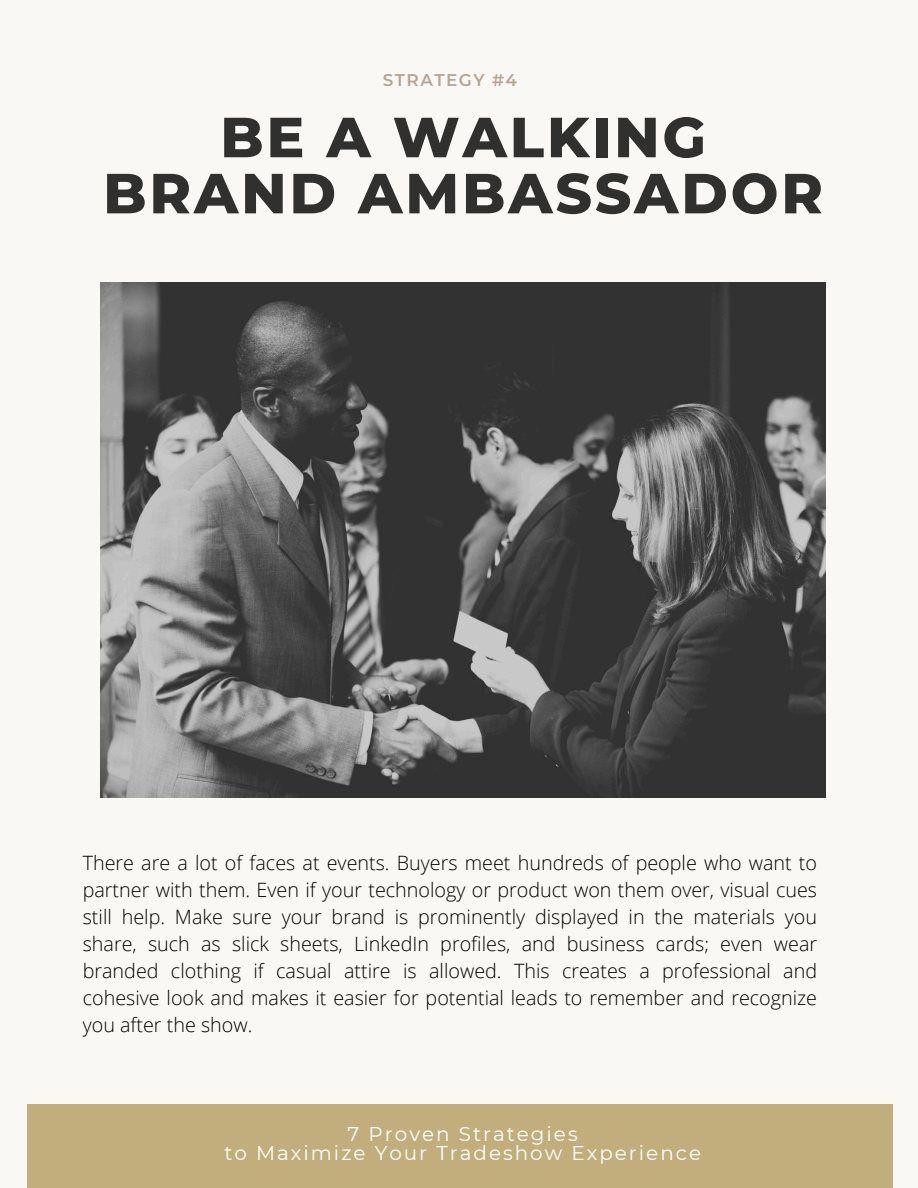
<style>
.page{position:relative;width:918px;height:1188px;background:#faf8f4}
.page>*{position:absolute;margin:0;border:0;box-sizing:border-box;transform-origin:0 0}
.t1{font:800 56.4px/56.1px "Montserrat";letter-spacing:.05em;color:#010101;text-align:center}
.t2{font:19.95px/19.2px "Montserrat";letter-spacing:.1em;color:#fff;text-align:center}
.t3{font:300 19.8px/27px "Open Sans";color:#010101;text-align:justify}
.t4{font:600 16.95px "Montserrat";letter-spacing:.085em;color:#b6a593}
</style>
<div class="page">
<div style="left:27px;top:1104px;width:866px;height:84px;background:#c1ae7c"></div>
<img style="left:100px;top:282px;width:726px;height:516px">
<p class="t4" style="left:383px;top:69px;width:136px">STRATEGY #4</p>
<h1 class="t1" style="left:103px;top:109px;width:721px">BE A WALKING<br>BRAND AMBASSADOR</h1>
<p class="t3" style="left:83px;top:849px;width:736px">There are a lot of faces at events. Buyers meet hundreds of people who want to partner with them. Even if your technology or product won them over, visual cues still help. Make sure your brand is prominently displayed in the materials you share, such as slick sheets, LinkedIn profiles, and business cards; even wear branded clothing if casual attire is allowed. This creates a professional and cohesive look and makes it easier for potential leads to remember and recognize you after the show.</p>
<h1 class="t2" style="left:224px;top:1124px;width:478px">7 Proven Strategies<br>to Maximize Your Tradeshow Experience</h1>
</div>
